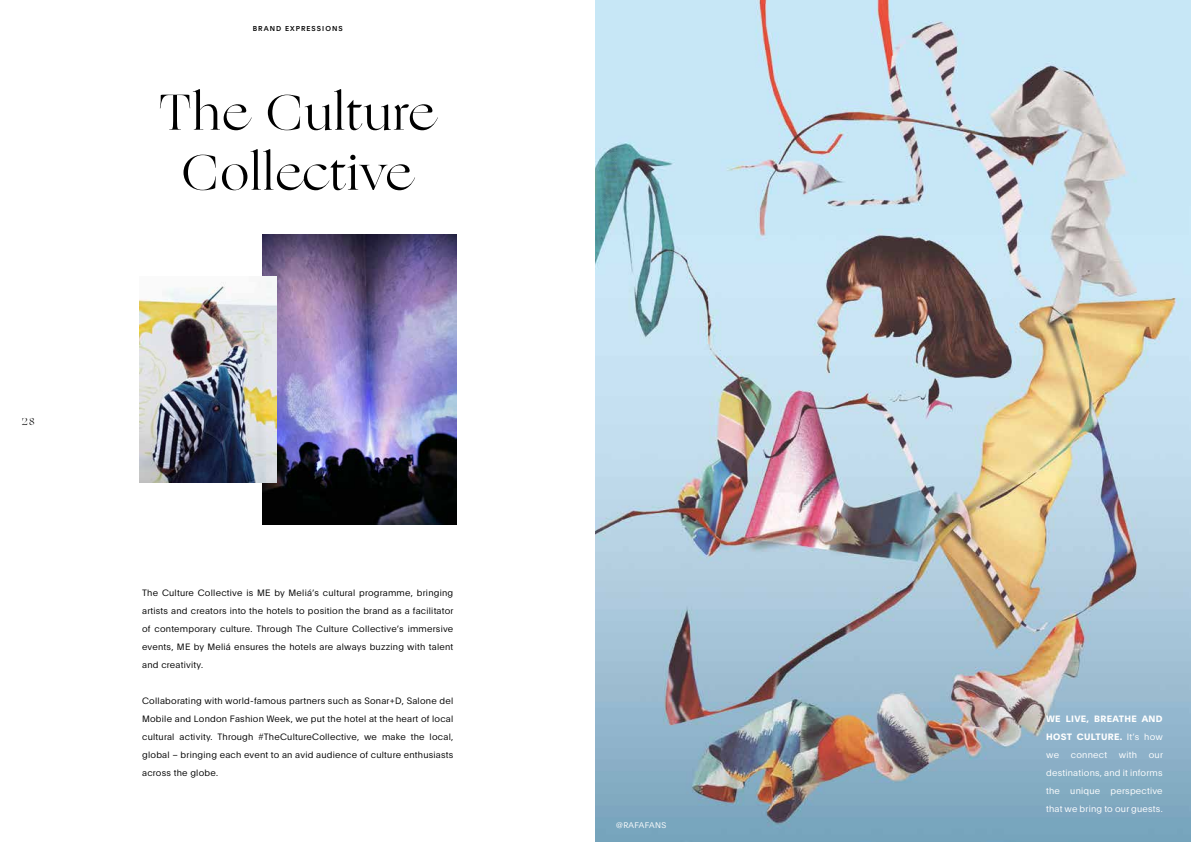
<style>
.page{position:relative;width:1191px;height:842px;background:#fff}
.page>*{position:absolute;margin:0;border:0;box-sizing:border-box;transform-origin:0 0}
.t1{font:50px/60px "Ogg";letter-spacing:.025em;color:#000;text-align:center}
.t2{font:10px "Ogg";color:#000}
.t3{font:300 9px/18px "Plain";letter-spacing:.025em;color:#000;text-align:justify}
.t4{font:300 9px/18px "Plain";letter-spacing:.025em;color:#fff;text-align:justify}
.t5{font:700 9px/18px "Plain";letter-spacing:.04em;color:#fff;text-align:justify}
.t6{font:300 8px "Plain";letter-spacing:.04em;color:#fff}
.t7{font:500 7px "Plain";letter-spacing:.15em;color:#000}
.s1{font-weight:300}
</style>
<div class="page">
<img style="left:595px;top:0;width:596px;height:842px">
<img style="left:263px;top:234px;width:193px;height:290px">
<img style="left:139px;top:276px;width:138px;height:207px">
<p class="t2" style="left:22px;top:414px;width:15px">28</p>
<p class="t7" style="left:253px;top:23px;width:91px">BRAND EXPRESSIONS</p>
<h1 class="t1" style="left:159px;top:83px;width:277px">The Culture<br>Collective</h1>
<p class="t3" style="left:142px;top:583px;width:313px">The Culture Collective is ME by Meliá’s cultural programme, bringing artists and creators into the hotels to position the brand as a facilitator of contemporary culture. Through The Culture Collective’s immersive events, ME by Meliá ensures the hotels are always buzzing with talent and creativity.</p>
<p class="t3" style="left:142px;top:691px;width:313px">Collaborating with world-famous partners such as Sonar+D, Salone del Mobile and London Fashion Week, we put the hotel at the heart of local cultural activity. Through #TheCultureCollective, we make the local, global – bringing each event to an avid audience of culture enthusiasts across the globe.</p>
<p class="t6" style="left:616px;top:819px;width:51px">@RAFAFANS</p>
<p class="t5" style="left:1046px;top:709px;width:118px">WE LIVE, BREATHE AND HOST CULTURE. <span class="s1">It’s how we</span></p>
<p class="t4" style="left:1070px;top:745px;width:38px">connect</p>
<p class="t4" style="left:1118px;top:745px;width:20px">with</p>
<p class="t4" style="left:1046px;top:745px;width:118px;text-indent:103px">our destinations, and it informs the unique perspective that we bring to our guests.</p>
</div>
